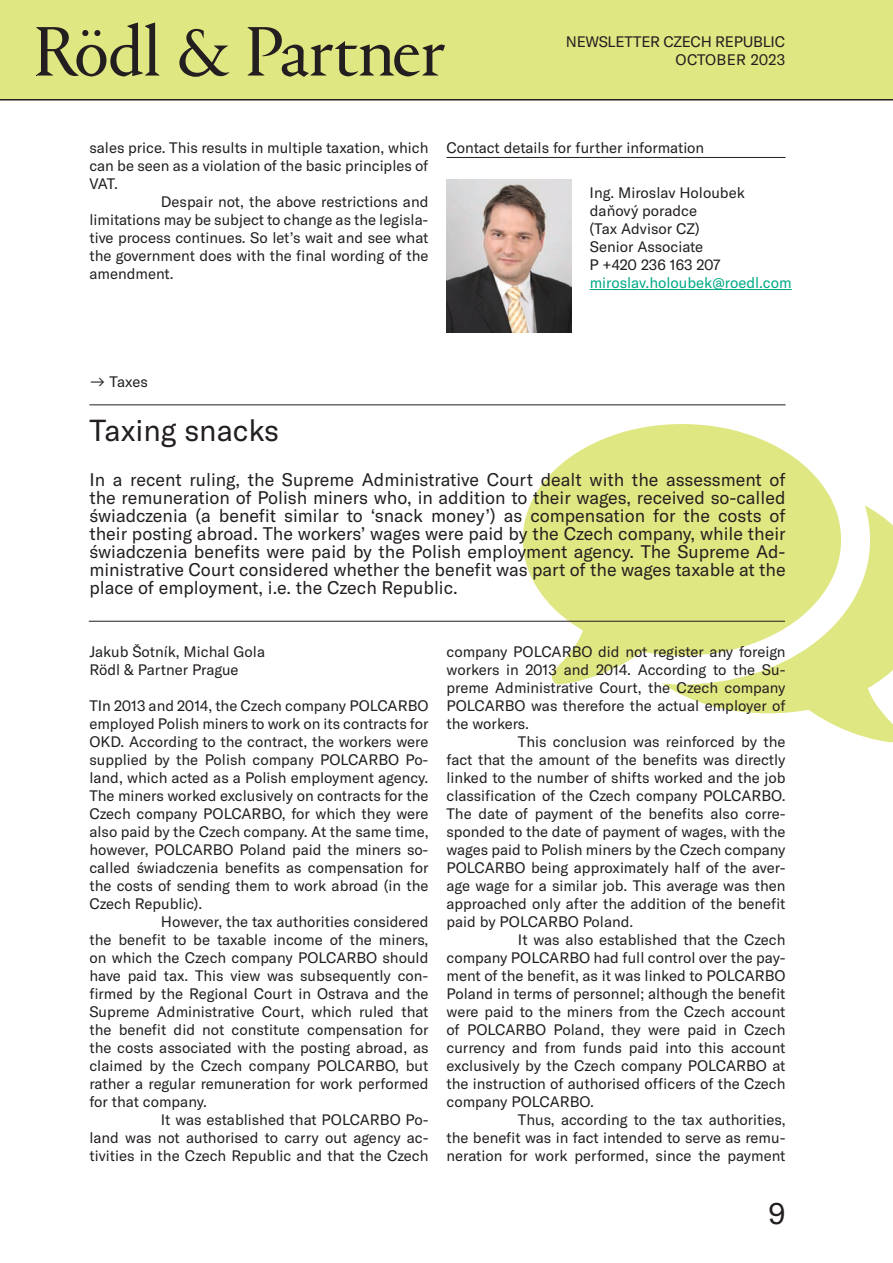
<style>
.page{position:relative;width:893px;height:1263px;background:#fff}
.page>*{position:absolute;margin:0;border:0;box-sizing:border-box;transform-origin:0 0}
.t1{font:30px "GT America";color:#231f20}
.t2{font:18px/18px "GT America";color:#231f20;text-align:justify}
.t3{font:15px/18px "GT America";color:#231f20}
.t4{font:15px "GT America";color:#00a985}
</style>
<div class="page">
<div style="left:0;top:0;width:893px;height:100px;background:#dfe782"></div>
<svg style="left:523px;top:424px;width:370px;height:318px;fill:#dfe782"></svg>
<hr style="left:446px;top:157px;width:340px;height:1px;background:#231f20">
<hr style="left:590px;top:289px;width:202px;height:1px;background:#00a985">
<img style="left:446px;top:180px;width:125px;height:153px">
<hr style="left:89px;top:405px;width:697px;height:1px;background:#231f20">
<hr style="left:89px;top:621px;width:696px;height:1px;background:#231f20">
<hr style="left:0;top:99px;width:893px;height:1px;background:#231f20">
<svg style="left:36px;top:23px;width:409px;height:54px"></svg>
<p class="t3" style="left:566px;top:32px;width:52px">newsletter</p>
<p class="t3" style="left:663px;top:32px;width:11px">czech</p>
<p class="t3" style="left:715px;top:32px;width:10px">republic</p>
<p class="t3" style="left:676px;top:50px;width:11px">october</p>
<p class="t3" style="left:751px;top:50px;width:36px">2023</p>
<p class="t3" style="left:89px;top:139px;width:341px">sales price. This results in multiple taxation, which</p>
<p class="t3" style="left:89px;top:157px;width:341px">can be seen as a violation of the basic principles of</p>
<p class="t3" style="left:89px;top:175px;width:30px">VAT.</p>
<p class="t3" style="left:161px;top:193px;width:269px">Despair not, the above restrictions and</p>
<p class="t3" style="left:89px;top:211px;width:341px">limitations may be subject to change as the legisla-</p>
<p class="t3" style="left:89px;top:229px;width:341px">tive process continues. So let’s wait and see what</p>
<p class="t3" style="left:89px;top:247px;width:341px">the government does with the final wording of the</p>
<p class="t3" style="left:89px;top:265px;width:86px">amendment.</p>
<p class="t3" style="left:446px;top:139px;width:259px">Contact details for further information</p>
<p class="t3" style="left:589px;top:184px;width:157px">Ing. Miroslav Holoubek daňový poradce<br>(Tax Advisor CZ)<br>Senior Associate<br>P +420 236 163 207</p>
<p class="t4" style="left:590px;top:274px;width:203px">miroslav.holoubek@roedl.com</p>
<p class="t3" style="left:89px;top:373px;width:60px">→ Taxes</p>
<h1 class="t1" style="left:89px;top:413px;width:191px">Taxing snacks</h1>
<p class="t2" style="left:89px;top:471px;width:698px">In a recent ruling, the Supreme Administrative Court dealt with the assessment of the remuneration of Polish miners who, in addition to their wages, received so-called świadczenia (a benefit similar to ‘snack money’) as compensation for the costs of their posting abroad. The workers’ wages were paid by the Czech company, while their świadczenia benefits were paid by the Polish employment agency. The Supreme Ad&shy;ministrative Court considered whether the benefit was part of the wages taxable at the place of employment, i.e. the Czech Republic.</p>
<p class="t3" style="left:89px;top:643px;width:177px">Jakub Šotník, Michal Gola<br>Rödl &amp; Partner Prague</p>
<p class="t3" style="left:89px;top:697px;width:341px">TIn 2013 and 2014, the Czech company POLCARBO</p>
<p class="t3" style="left:89px;top:715px;width:341px">employed Polish miners to work on its contracts for</p>
<p class="t3" style="left:89px;top:733px;width:340px">OKD. According to the contract, the workers were</p>
<p class="t3" style="left:89px;top:751px;width:341px">supplied by the Polish company POLCARBO Po-</p>
<p class="t3" style="left:89px;top:769px;width:341px">land, which acted as a Polish employment agency.</p>
<p class="t3" style="left:89px;top:787px;width:341px">The miners worked exclusively on contracts for the</p>
<p class="t3" style="left:89px;top:805px;width:341px">Czech company POLCARBO, for which they were</p>
<p class="t3" style="left:89px;top:823px;width:341px">also paid by the Czech company. At the same time,</p>
<p class="t3" style="left:89px;top:841px;width:341px">however, POLCARBO Poland paid the miners so-</p>
<p class="t3" style="left:89px;top:859px;width:341px">called świadczenia benefits as compensation for</p>
<p class="t3" style="left:89px;top:877px;width:341px">the costs of sending them to work abroad (in the</p>
<p class="t3" style="left:89px;top:895px;width:114px">Czech Republic).</p>
<p class="t3" style="left:161px;top:913px;width:269px">However, the tax authorities considered</p>
<p class="t3" style="left:89px;top:931px;width:340px">the benefit to be taxable income of the miners,</p>
<p class="t3" style="left:89px;top:949px;width:341px">on which the Czech company POLCARBO should</p>
<p class="t3" style="left:89px;top:967px;width:341px">have paid tax. This view was subsequently con-</p>
<p class="t3" style="left:89px;top:985px;width:341px">firmed by the Regional Court in Ostrava and the</p>
<p class="t3" style="left:89px;top:1003px;width:341px">Supreme Administrative Court, which ruled that</p>
<p class="t3" style="left:89px;top:1021px;width:341px">the benefit did not constitute compensation for</p>
<p class="t3" style="left:89px;top:1039px;width:341px">the costs associated with the posting abroad, as</p>
<p class="t3" style="left:89px;top:1057px;width:341px">claimed by the Czech company POLCARBO, but</p>
<p class="t3" style="left:89px;top:1075px;width:341px">rather a regular remuneration for work performed</p>
<p class="t3" style="left:89px;top:1093px;width:119px">for that company.</p>
<p class="t3" style="left:161px;top:1111px;width:269px">It was established that POLCARBO Po-</p>
<p class="t3" style="left:89px;top:1129px;width:341px">land was not authorised to carry out agency ac-</p>
<p class="t3" style="left:89px;top:1147px;width:341px">tivities in the Czech Republic and that the Czech</p>
<p class="t3" style="left:446px;top:643px;width:341px">company POLCARBO did not register any foreign</p>
<p class="t3" style="left:446px;top:661px;width:341px">workers in 2013 and 2014. According to the Su-</p>
<p class="t3" style="left:446px;top:679px;width:341px">preme Administrative Court, the Czech company</p>
<p class="t3" style="left:446px;top:697px;width:341px">POLCARBO was therefore the actual employer of</p>
<p class="t3" style="left:446px;top:715px;width:84px">the workers.</p>
<p class="t3" style="left:518px;top:733px;width:269px">This conclusion was reinforced by the</p>
<p class="t3" style="left:446px;top:751px;width:341px">fact that the amount of the benefits was directly</p>
<p class="t3" style="left:446px;top:769px;width:340px">linked to the number of shifts worked and the job</p>
<p class="t3" style="left:446px;top:787px;width:341px">classification of the Czech company POLCARBO.</p>
<p class="t3" style="left:446px;top:805px;width:341px">The date of payment of the benefits also corre-</p>
<p class="t3" style="left:446px;top:823px;width:341px">sponded to the date of payment of wages, with the</p>
<p class="t3" style="left:446px;top:841px;width:341px">wages paid to Polish miners by the Czech company</p>
<p class="t3" style="left:446px;top:859px;width:341px">POLCARBO being approximately half of the aver-</p>
<p class="t3" style="left:446px;top:877px;width:341px">age wage for a similar job. This average was then</p>
<p class="t3" style="left:446px;top:895px;width:341px">approached only after the addition of the benefit</p>
<p class="t3" style="left:446px;top:913px;width:188px">paid by POLCARBO Poland.</p>
<p class="t3" style="left:518px;top:931px;width:269px">It was also established that the Czech</p>
<p class="t3" style="left:446px;top:949px;width:341px">company POLCARBO had full control over the pay-</p>
<p class="t3" style="left:446px;top:967px;width:341px">ment of the benefit, as it was linked to POLCARBO</p>
<p class="t3" style="left:446px;top:985px;width:341px">Poland in terms of personnel; although the benefit</p>
<p class="t3" style="left:446px;top:1003px;width:341px">were paid to the miners from the Czech account</p>
<p class="t3" style="left:446px;top:1021px;width:341px">of POLCARBO Poland, they were paid in Czech</p>
<p class="t3" style="left:446px;top:1039px;width:341px">currency and from funds paid into this account</p>
<p class="t3" style="left:446px;top:1057px;width:341px">exclusively by the Czech company POLCARBO at</p>
<p class="t3" style="left:446px;top:1075px;width:341px">the instruction of authorised officers of the Czech</p>
<p class="t3" style="left:446px;top:1093px;width:149px">company POLCARBO.</p>
<p class="t3" style="left:518px;top:1111px;width:269px">Thus, according to the tax authorities,</p>
<p class="t3" style="left:446px;top:1129px;width:340px">the benefit was in fact intended to serve as remu-</p>
<p class="t3" style="left:446px;top:1147px;width:341px">neration for work performed, since the payment</p>
<h1 class="t1" style="left:769px;top:1196px;width:18px">9</h1>
</div>
